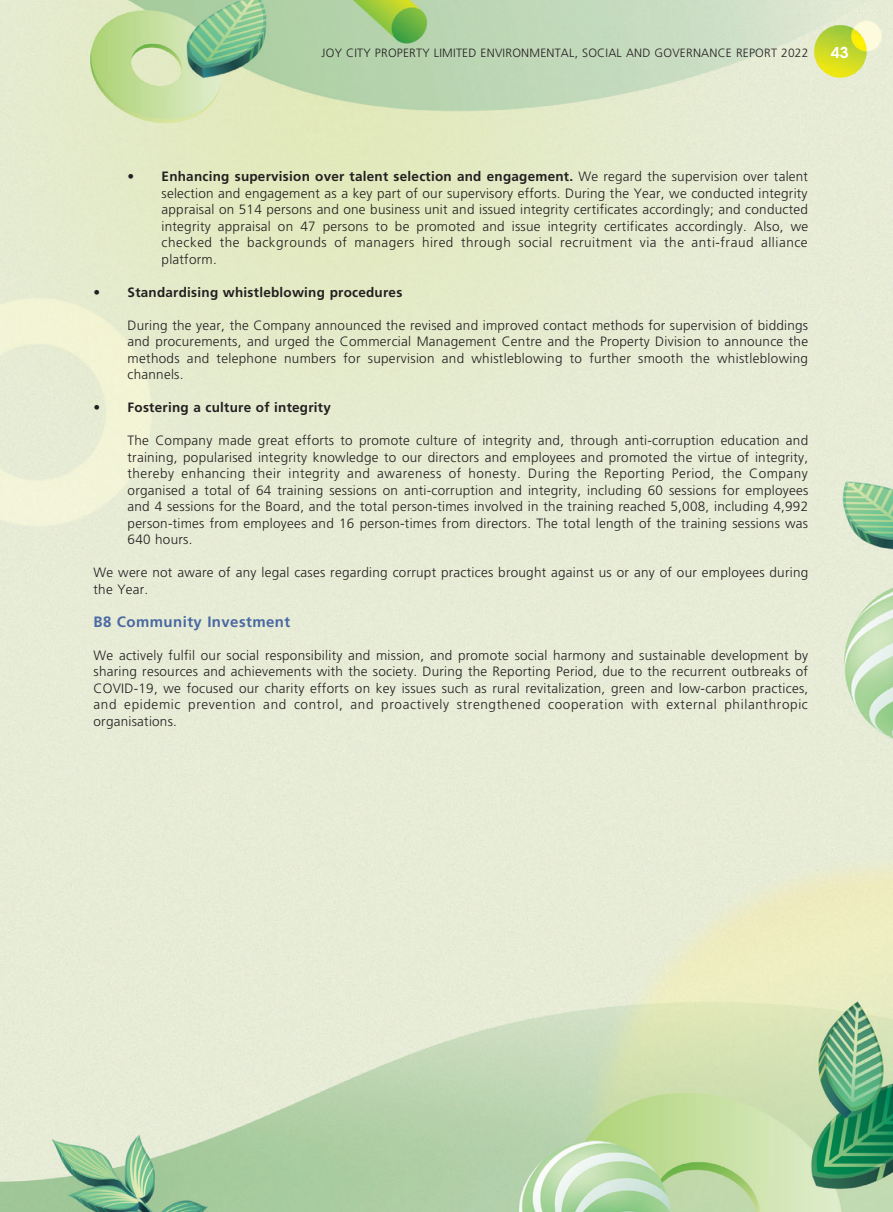
<style>
.page{position:relative;width:893px;height:1212px;background:#fff}
.page>*{position:absolute;margin:0;border:0;box-sizing:border-box;transform-origin:0 0}
.t1{font:700 15px "Frutiger LT Std";letter-spacing:.03em;color:#4a69a2}
.t2{font:600 15px "ITC Avant Garde Std";color:#fff}
.t3{font:300 13.5px/16.5px "Frutiger LT Std";letter-spacing:.02em;color:#231f20;text-align:justify}
.t4{font:700 13.5px "Frutiger LT Std";letter-spacing:.02em;color:#231f20}
.t5{font:300 12px "Frutiger LT Std";letter-spacing:.02em;color:#231f20}
.s1{font-weight:700}
.s2{font-weight:300}
</style>
<div class="page">
<img style="left:0;top:0;width:893px;height:1212px">
<p class="t5" style="left:322px;top:46px;width:488px">JOY CITY PROPERTY LIMITED ENVIRONMENTAL, SOCIAL AND GOVERNANCE REPORT 2022</p>
<p class="t2" style="left:831px;top:43px;width:20px">43</p>
<p class="t3" style="left:162px;top:169px;width:648px;text-indent:-34px"><span class="s1">• Enhancing supervision over talent selection and engagement.</span> We regard the supervision over talent selection and engagement as a key part of our supervisory efforts. During the Year, we conducted integrity appraisal on 514 persons and one business unit and issued integrity certificates accordingly; and conducted integrity appraisal on 47 persons to be promoted and issue integrity certificates accordingly. Also, we checked the backgrounds of managers hired through social recruitment via the anti-fraud alliance platform.</p>
<p class="t4" style="left:94px;top:284px;width:310px"><span class="s2">•</span> Standardising whistleblowing procedures</p>
<p class="t3" style="left:128px;top:317px;width:682px">During the year, the Company announced the revised and improved contact methods for supervision of biddings and procurements, and urged the Commercial Management Centre and the Property Division to announce the methods and telephone numbers for supervision and whistleblowing to further smooth the whistleblowing channels.</p>
<p class="t4" style="left:94px;top:400px;width:239px"><span class="s2">•</span> Fostering a culture of integrity</p>
<p class="t3" style="left:128px;top:433px;width:682px">The Company made great efforts to promote culture of integrity and, through anti-corruption education and training, popularised integrity knowledge to our directors and employees and promoted the virtue of integrity, thereby enhancing their integrity and awareness of honesty. During the Reporting Period, the Company organised a total of 64 training sessions on anti-corruption and integrity, including 60 sessions for employees and 4 sessions for the Board, and the total person-times involved in the training reached 5,008, including 4,992 person-times from employees and 16 person-times from directors. The total length of the training sessions was 640 hours.</p>
<p class="t3" style="left:94px;top:565px;width:716px">We were not aware of any legal cases regarding corrupt practices brought against us or any of our employees during the Year.</p>
<p class="t1" style="left:94px;top:613px;width:198px">B8 Community Investment</p>
<p class="t3" style="left:94px;top:647px;width:716px">We actively fulfil our social responsibility and mission, and promote social harmony and sustainable development by sharing resources and achievements with the society. During the Reporting Period, due to the recurrent outbreaks of COVID-19, we focused our charity efforts on key issues such as rural revitalization, green and low-carbon practices, and epidemic prevention and control, and proactively strengthened cooperation with external philanthropic organisations.</p>
</div>
